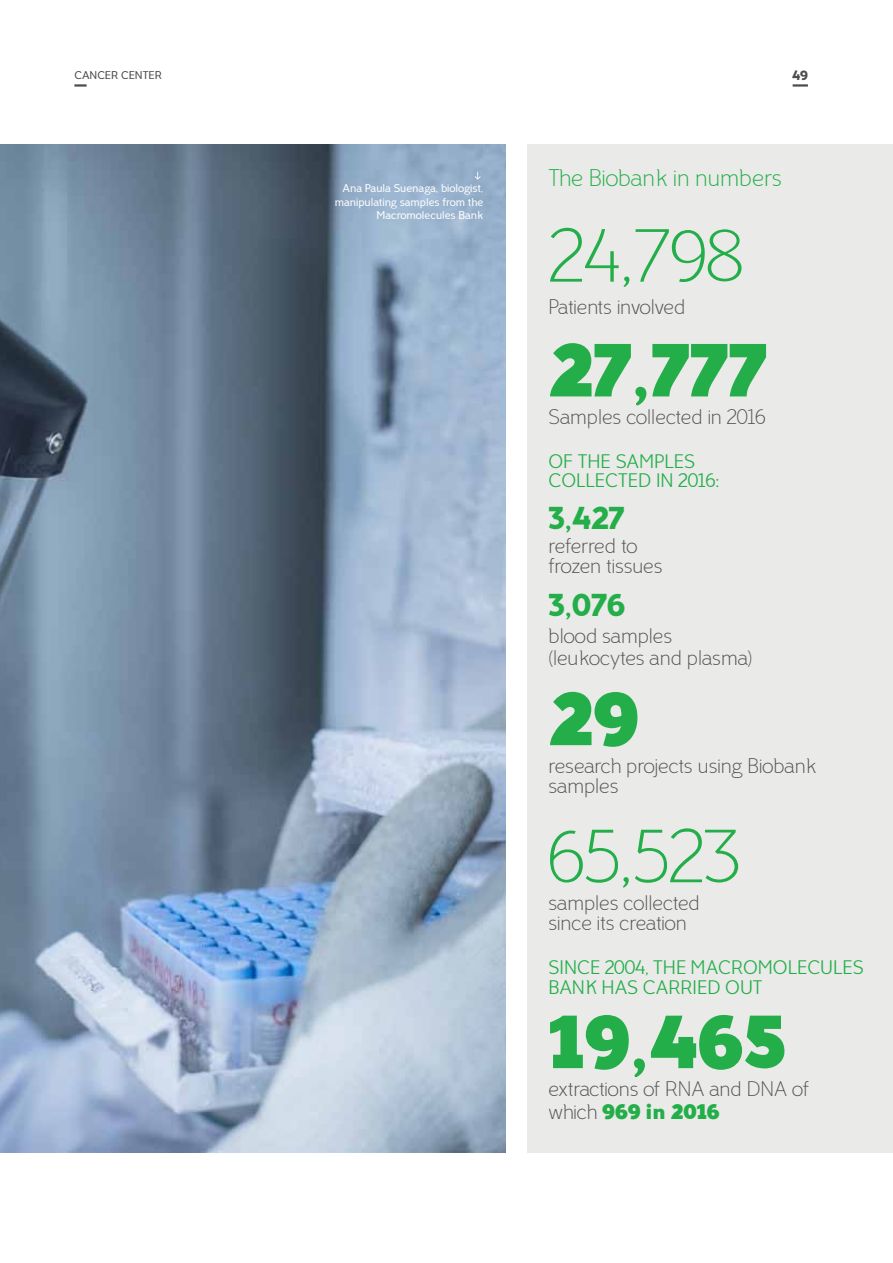
<style>
.page{position:relative;width:893px;height:1263px;background:#fff}
.page>*{position:absolute;margin:0;border:0;box-sizing:border-box;transform-origin:0 0}
.t1{font:75px "Carmen Intensa";color:#23ae49}
.t2{font:75px "Carmen Fina";color:#23ae49}
.t3{font:31.5px "Carmen Forte";color:#23ae49}
.t4{font:24px "Carmen Fina";color:#23ae49}
.t5{font:21px/19.5px "Carmen Fina";color:#515251}
.t6{font:21px "Carmen Intensa";color:#23ae49}
.t7{font:19.5px/19.5px "Carmen Leve";color:#23ae49}
.t8{font:13.5px "Carmen Forte";color:#4d4d4f}
.t9{font:11.25px/13.5px "Carmen";color:#fff;text-align:right}
.t10{font:11.25px "Carmen";color:#4d4d4f}
.s1{font-family:"Carmen Fina";color:#515251}
</style>
<div class="page">
<div style="left:528px;top:144px;width:365px;height:1009px;background:#eaeae8"></div>
<img style="left:0;top:144px;width:506px;height:1009px">
<svg style="left:74px;top:84px;width:13px;height:3px"></svg>
<hr style="left:793px;top:84px;width:15px;height:3px;background:#4d4d4f">
<svg style="left:475px;top:172px;width:6px;height:8px"></svg>
<p class="t10" style="left:74px;top:69px;width:16px">Cancer</p>
<p class="t10" style="left:121px;top:69px;width:16px">Center</p>
<p class="t8" style="left:792px;top:67px;width:17px">49</p>
<p class="t9" style="left:335px;top:182px;width:150px">Ana Paula Suenaga, biologist, manipulating samples from the<br>Macromolecules Bank</p>
<p class="t4" style="left:549px;top:165px;width:235px">The Biobank in numbers</p>
<h1 class="t2" style="left:549px;top:215px;width:196px">24,798</h1>
<p class="t5" style="left:549px;top:297px;width:138px">Patients involved</p>
<h1 class="t1" style="left:549px;top:320px;width:220px">27,777</h1>
<p class="t5" style="left:549px;top:408px;width:218px">Samples collected in 2016</p>
<p class="t7" style="left:549px;top:452px;width:172px">OF THE SAMPLES<br>COLLECTED IN 2016:</p>
<h2 class="t3" style="left:549px;top:499px;width:77px">3,427</h2>
<p class="t5" style="left:549px;top:537px;width:115px">referred to frozen tissues</p>
<h2 class="t3" style="left:549px;top:585px;width:78px">3,076</h2>
<p class="t5" style="left:549px;top:625px;width:205px;line-height:22.5px">blood samples (leukocytes and plasma)</p>
<h1 class="t1" style="left:549px;top:669px;width:92px">29</h1>
<p class="t5" style="left:549px;top:757px;width:270px">research projects using Biobank samples</p>
<h1 class="t2" style="left:549px;top:816px;width:193px">65,523</h1>
<p class="t5" style="left:549px;top:894px;width:153px">samples collected since its creation</p>
<p class="t7" style="left:549px;top:958px;width:317px">SINCE 2004, THE MACROMOLECULES<br>BANK HAS CARRIED OUT</p>
<h1 class="t1" style="left:549px;top:992px;width:239px">19,465</h1>
<p class="t5" style="left:549px;top:1080px;width:262px">extractions of RNA and DNA of</p>
<p class="t6" style="left:549px;top:1097px;width:173px"><span class="s1">which</span> 969 in 2016</p>
</div>
